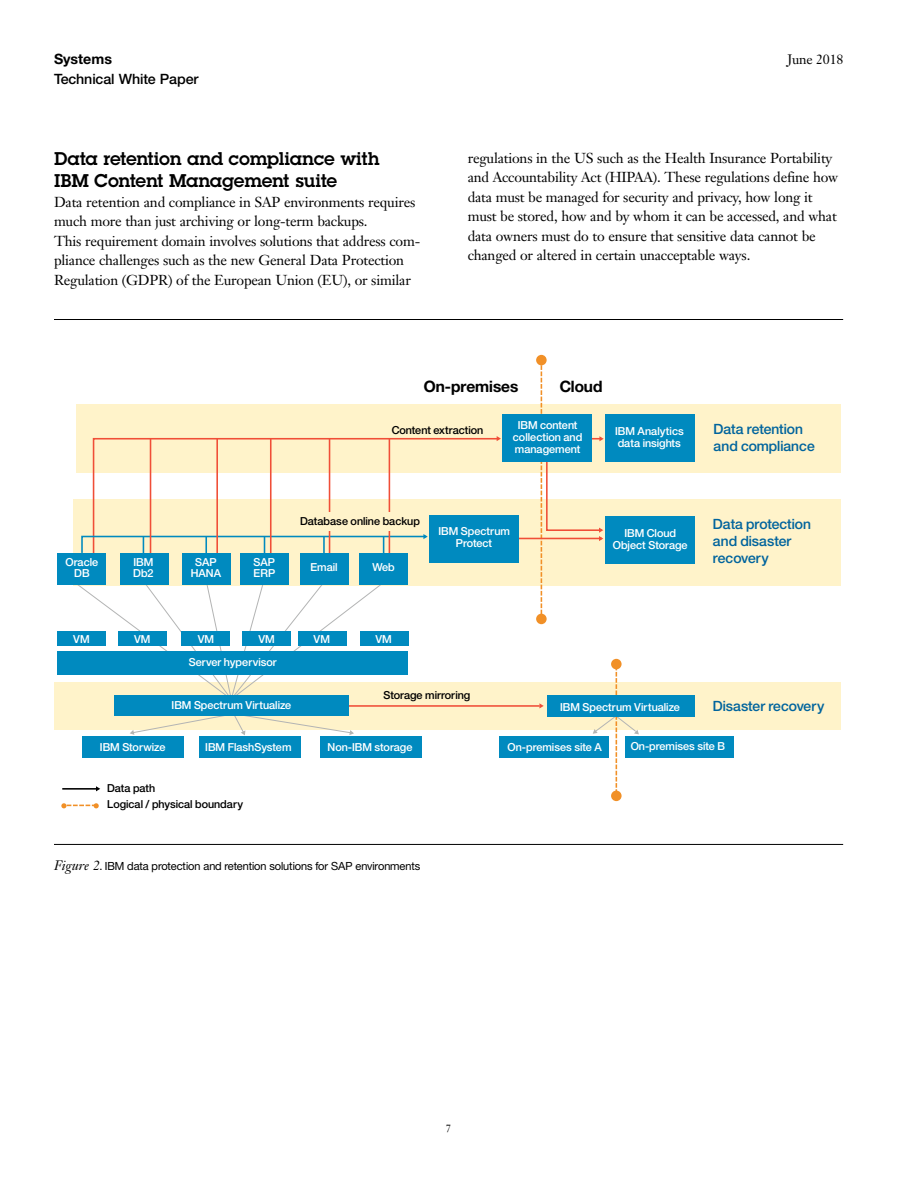
<style>
.page{position:relative;width:918px;height:1188px;background:#fff}
.page>*{position:absolute;margin:0;border:0;box-sizing:border-box;transform-origin:0 0}
.t1{font:600 18px/22.5px "Lubalinfor IBM";color:#000}
.t2{font:700 15.75px "Helv Neuefor IBM";color:#000}
.t3{font:14.25px/19.5px "Janson Text LT Pro";letter-spacing:-.015em;color:#000}
.t4{font:500 14.25px "Helvetica Neue";letter-spacing:-.01em;color:#000}
.t5{font:700 14.25px "Helvetica Neue";color:#000}
.t6{font:500 14.1px/17px "Helv Neuefor IBM";color:#00649d}
.t7{font:13.5px "Janson Text LT Pro";letter-spacing:-.015em;color:#000}
.t8{font:11.25px "Helv Neuefor IBM";letter-spacing:-.005em;color:#000}
.t9{font:500 11.1px/12px "Helv Neuefor IBM";color:#fff;text-align:center}
.t10{font:500 11.1px "Helv Neuefor IBM";color:#000}
.t11{font:500 10.95px/15.8px "Helv Neuefor IBM";color:#000}
.t12{font:10.5px "Janson Text LT Pro";color:#000}
.s1{font-family:"Janson Text LT Pro";font-style:italic;font-size:13.5px}
</style>
<div class="page">
<div style="left:77px;top:404px;width:764px;height:69px;background:#fff3ca"></div>
<div style="left:73px;top:499px;width:768px;height:87px;background:#fff3ca"></div>
<div style="left:55px;top:682px;width:786px;height:48px;background:#fff3ca"></div>
<svg style="left:130px;top:713px;width:224px;height:22px"></svg>
<svg style="left:541px;top:365px;width:1px;height:249px"></svg>
<svg style="left:92px;top:438px;width:449px;height:270px"></svg>
<svg style="left:149px;top:437px;width:454px;height:118px"></svg>
<svg style="left:81px;top:534px;width:347px;height:20px"></svg>
<hr style="left:62px;top:788px;width:34px;height:2px;background:#000">
<svg style="left:96px;top:786px;width:4px;height:5px"></svg>
<svg style="left:61px;top:803px;width:38px;height:5px"></svg>
<svg style="left:73px;top:581px;width:312px;height:119px"></svg>
<svg style="left:593px;top:668px;width:46px;height:126px"></svg>
<div style="left:502px;top:415px;width:90px;height:47px;background:#008abf"></div>
<div style="left:605px;top:415px;width:90px;height:47px;background:#008abf"></div>
<div style="left:605px;top:517px;width:90px;height:47px;background:#008abf"></div>
<div style="left:429px;top:515px;width:90px;height:47px;background:#008abf"></div>
<div style="left:57px;top:651px;width:351px;height:23px;background:#008abf"></div>
<div style="left:114px;top:695px;width:234px;height:21px;background:#008abf"></div>
<div style="left:82px;top:736px;width:102px;height:22px;background:#008abf"></div>
<div style="left:199px;top:736px;width:101px;height:22px;background:#008abf"></div>
<div style="left:320px;top:736px;width:102px;height:22px;background:#008abf"></div>
<div style="left:499px;top:736px;width:109px;height:22px;background:#008abf"></div>
<div style="left:547px;top:696px;width:148px;height:21px;background:#008abf"></div>
<div style="left:625px;top:736px;width:109px;height:22px;background:#008abf"></div>
<div style="left:57px;top:631px;width:48px;height:15px;background:#008abf"></div>
<div style="left:57px;top:553px;width:48px;height:32px;background:#008abf"></div>
<div style="left:120px;top:553px;width:48px;height:32px;background:#008abf"></div>
<div style="left:182px;top:553px;width:48px;height:32px;background:#008abf"></div>
<div style="left:240px;top:553px;width:49px;height:32px;background:#008abf"></div>
<div style="left:300px;top:553px;width:48px;height:32px;background:#008abf"></div>
<div style="left:360px;top:553px;width:48px;height:32px;background:#008abf"></div>
<div style="left:118px;top:631px;width:49px;height:15px;background:#008abf"></div>
<div style="left:181px;top:631px;width:49px;height:15px;background:#008abf"></div>
<div style="left:243px;top:631px;width:48px;height:15px;background:#008abf"></div>
<div style="left:298px;top:631px;width:48px;height:15px;background:#008abf"></div>
<div style="left:360px;top:631px;width:48px;height:15px;background:#008abf"></div>
<div style="left:294px;top:512px;width:129px;height:19px;background:#fff3ca"></div>
<div style="left:611px;top:659px;width:11px;height:10px;background:#f19027;border-radius:50%"></div>
<div style="left:611px;top:791px;width:11px;height:10px;background:#f19027;border-radius:50%"></div>
<div style="left:536px;top:355px;width:11px;height:10px;background:#f19027;border-radius:50%"></div>
<div style="left:536px;top:614px;width:11px;height:10px;background:#f19027;border-radius:50%"></div>
<hr style="left:54px;top:319px;width:789px;height:1px;background:#000">
<hr style="left:54px;top:844px;width:789px;height:1px;background:#000">
<p class="t5" style="left:54px;top:51px;width:60px">Systems</p>
<p class="t7" style="left:787px;top:50px;width:58px">June 2018</p>
<p class="t4" style="left:54px;top:70px;width:146px">Technical White Paper</p>
<h2 class="t1" style="left:54px;top:147px;width:327px">Data retention and compliance with<br>IBM Content Management suite</h2>
<p class="t3" style="left:54px;top:192px;width:368px">Data retention and compliance in SAP environments requires much more than just archiving or long-term backups.<br>This requirement domain involves solutions that address com&shy;pliance challenges such as the new General Data Protection Regulation (GDPR) of the European Union (EU), or similar</p>
<p class="t3" style="left:468px;top:148px;width:372px">regulations in the US such as the Health Insurance Portability and Accountability Act (HIPAA). These regulations define how data must be managed for security and privacy, how long it must be stored, how and by whom it can be accessed, and what data owners must do to ensure that sensitive data cannot be changed or altered in certain unacceptable ways.</p>
<p class="t2" style="left:424px;top:377px;width:96px">On-premises</p>
<p class="t2" style="left:560px;top:377px;width:44px">Cloud</p>
<p class="t10" style="left:392px;top:424px;width:93px">Content extraction</p>
<p class="t9" style="left:513px;top:419px;width:71px">IBM content collection and management</p>
<p class="t9" style="left:615px;top:425px;width:70px;text-align:left">IBM Analytics data insights</p>
<p class="t10" style="left:300px;top:514px;width:121px">Database online backup</p>
<p class="t9" style="left:66px;top:555px;width:34px">Oracle<br>DB</p>
<p class="t9" style="left:133px;top:555px;width:22px;text-align:left">IBM<br>Db2</p>
<p class="t9" style="left:191px;top:555px;width:32px">SAP<br>HANA</p>
<p class="t9" style="left:254px;top:555px;width:23px;text-align:left">SAP<br>ERP</p>
<p class="t9" style="left:310px;top:561px;width:29px">Email</p>
<p class="t9" style="left:372px;top:561px;width:24px">Web</p>
<p class="t9" style="left:438px;top:525px;width:73px">IBM Spectrum<br>Protect</p>
<p class="t9" style="left:73px;top:633px;width:18px">VM</p>
<p class="t9" style="left:134px;top:633px;width:18px">VM</p>
<p class="t9" style="left:198px;top:633px;width:18px">VM</p>
<p class="t9" style="left:259px;top:633px;width:18px">VM</p>
<p class="t9" style="left:314px;top:633px;width:18px">VM</p>
<p class="t9" style="left:375px;top:633px;width:18px">VM</p>
<p class="t9" style="left:189px;top:656px;width:90px">Server hypervisor</p>
<p class="t9" style="left:613px;top:527px;width:76px">IBM Cloud<br>Object Storage</p>
<p class="t10" style="left:383px;top:688px;width:88px">Storage mirroring</p>
<p class="t9" style="left:172px;top:699px;width:121px">IBM Spectrum Virtualize</p>
<p class="t9" style="left:560px;top:701px;width:121px">IBM Spectrum Virtualize</p>
<p class="t6" style="left:714px;top:420px;width:103px">Data retention and compliance</p>
<p class="t6" style="left:713px;top:515px;width:100px">Data protection and disaster recovery</p>
<p class="t6" style="left:713px;top:698px;width:113px">Disaster recovery</p>
<p class="t9" style="left:100px;top:740px;width:67px">IBM Storwize</p>
<p class="t9" style="left:205px;top:740px;width:88px">IBM FlashSystem</p>
<p class="t9" style="left:328px;top:740px;width:86px">Non-IBM storage</p>
<p class="t11" style="left:107px;top:780px;width:137px">Data path<br>Logical / physical boundary</p>
<p class="t8" style="left:54px;top:859px;width:368px"><span class="s1">Figure 2</span>. IBM data protection and retention solutions for SAP environments</p>
<p class="t9" style="left:508px;top:741px;width:96px">On-premises site A</p>
<p class="t9" style="left:631px;top:740px;width:96px">On-premises site B</p>
<p class="t12" style="left:446px;top:1122px;width:7px">7</p>
</div>
